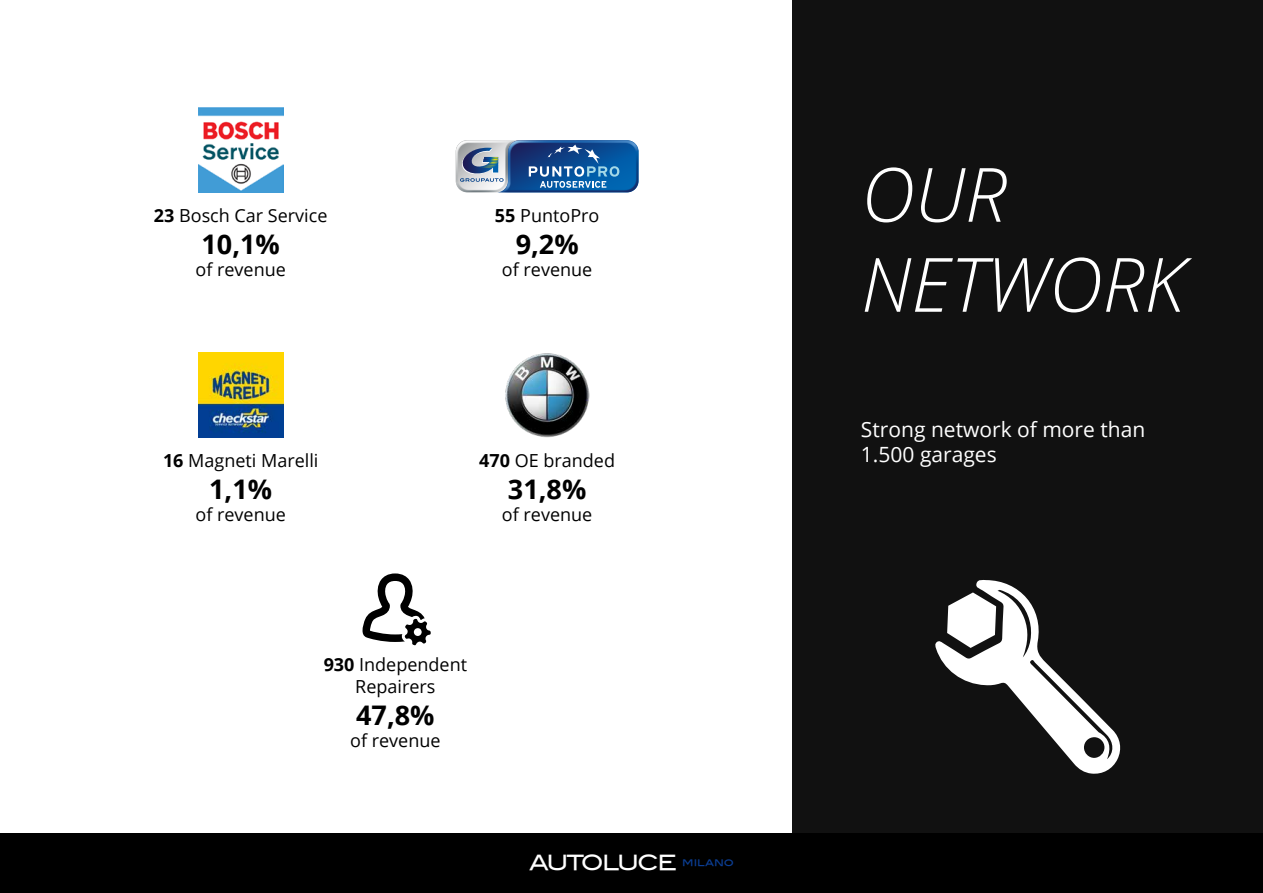
<style>
.page{position:relative;width:1263px;height:893px;background:#fff}
.page>*{position:absolute;margin:0;border:0;box-sizing:border-box;transform-origin:0 0}
.t1{font:italic 300 75px/90px "Open Sans";color:#fff}
.t2{font:700 27px "Open Sans";color:#000}
.t3{font:21px/25.2px "Open Sans";color:#fff}
.t4{font:20.85px "Blair Md ITCTT Medium";letter-spacing:-.1em;color:#fff}
.t5{font:18px/21.6px "Open Sans";color:#000;text-align:center}
.s1{font-weight:700}
</style>
<div class="page">
<img style="left:198px;top:107px;width:85px;height:85px">
<img style="left:505px;top:353px;width:85px;height:84px">
<svg style="left:456px;top:140px;width:183px;height:52px"></svg>
<img style="left:198px;top:352px;width:85px;height:85px">
<div style="left:792px;top:0;width:471px;height:893px;background:#111"></div>
<svg style="left:935px;top:580px;width:186px;height:194px"></svg>
<div style="left:0;top:833px;width:1263px;height:60px;background:#000"></div>
<svg style="left:362px;top:573px;width:69px;height:72px"></svg>
<p class="t5" style="left:154px;top:204px;width:175px"><span class="s1">23</span> Bosch Car Service</p>
<h2 class="t2" style="left:202px;top:225px;width:80px">10,1%</h2>
<p class="t5" style="left:195px;top:258px;width:92px">of revenue</p>
<p class="t5" style="left:495px;top:204px;width:106px"><span class="s1">55</span> PuntoPro</p>
<h2 class="t2" style="left:516px;top:225px;width:64px">9,2%</h2>
<p class="t5" style="left:502px;top:258px;width:92px">of revenue</p>
<p class="t5" style="left:163px;top:449px;width:157px"><span class="s1">16</span> Magneti Marelli</p>
<h2 class="t2" style="left:209px;top:470px;width:64px">1,1%</h2>
<p class="t5" style="left:195px;top:503px;width:92px">of revenue</p>
<p class="t5" style="left:479px;top:449px;width:137px"><span class="s1">470</span> OE branded</p>
<h2 class="t2" style="left:508px;top:470px;width:80px">31,8%</h2>
<p class="t5" style="left:502px;top:503px;width:92px">of revenue</p>
<p class="t5" style="left:324px;top:653px;width:145px"><span class="s1">930</span> Independent<br>Repairers</p>
<h2 class="t2" style="left:356px;top:696px;width:80px">47,8%</h2>
<p class="t5" style="left:350px;top:729px;width:92px">of revenue</p>
<p class="t4" style="left:529px;top:849px;width:206px">AUTOLUCE <sup>milano</sup></p>
<h1 class="t1" style="left:861px;top:147px;width:326px">OUR<br>NETWORK</h1>
<p class="t3" style="left:861px;top:416px;width:286px">Strong network of more than<br>1.500 garages</p>
</div>
